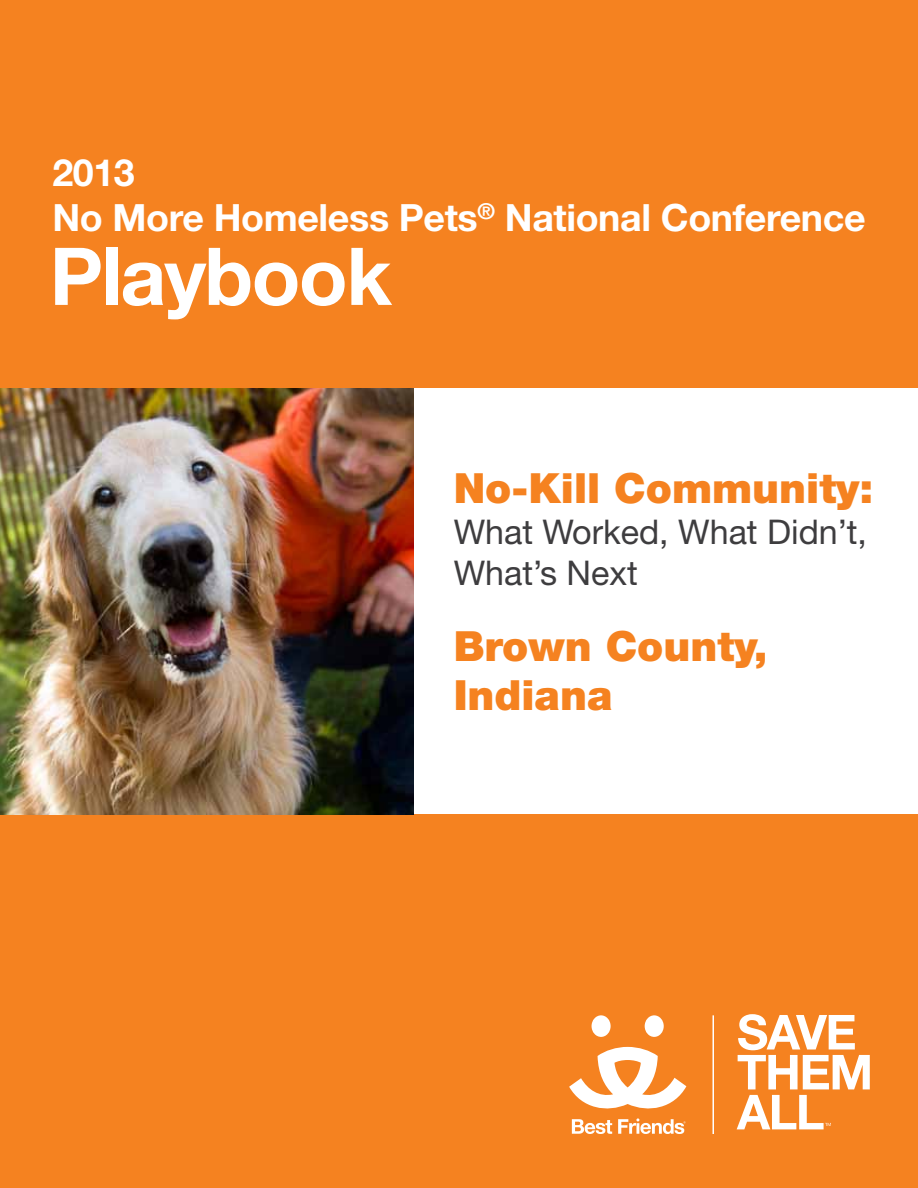
<style>
.page{position:relative;width:918px;height:1188px;background:#f58220}
.page>*{position:absolute;margin:0;border:0;box-sizing:border-box;transform-origin:0 0}
.t1{font:700 79.8px "Helvetica Neue LT Std";letter-spacing:-.02em;color:#fff}
.t2{font:900 41.7px/49.9px "Helvetica Neue LT Std";color:#f58220}
.t3{font:700 37.65px/45.2px "Helvetica Neue LT Std";letter-spacing:-.01em;color:#fff}
.t4{font:34.05px/40.8px "Helvetica Neue LT Std";color:#3e3d3f}
</style>
<div class="page">
<svg style="left:738px;top:1014px;width:132px;height:75px"></svg>
<svg style="left:737px;top:1095px;width:94px;height:34px"></svg>
<div style="left:105px;top:389px;width:813px;height:425px;background:#fff"></div>
<img style="left:0;top:389px;width:414px;height:425px">
<div style="left:592px;top:1015px;width:19px;height:22px;background:#fff;border-radius:50%"></div>
<div style="left:645px;top:1015px;width:19px;height:22px;background:#fff;border-radius:50%"></div>
<svg style="left:569px;top:1047px;width:117px;height:87px"></svg>
<hr style="left:712px;top:1015px;width:2px;height:119px;background:#fff">
<p class="t3" style="left:52px;top:149px;width:815px">2013<br>No More Homeless Pets<sup>®</sup> National Conference</p>
<h1 class="t1" style="left:50px;top:227px;width:344px">Playbook</h1>
<p class="t2" style="left:454px;top:463px;width:421px">No-Kill Community:</p>
<p class="t4" style="left:454px;top:511px;width:415px">What Worked, What Didn’t,<br>What’s Next</p>
<p class="t2" style="left:454px;top:621px;width:316px">Brown County,<br>Indiana</p>
</div>
